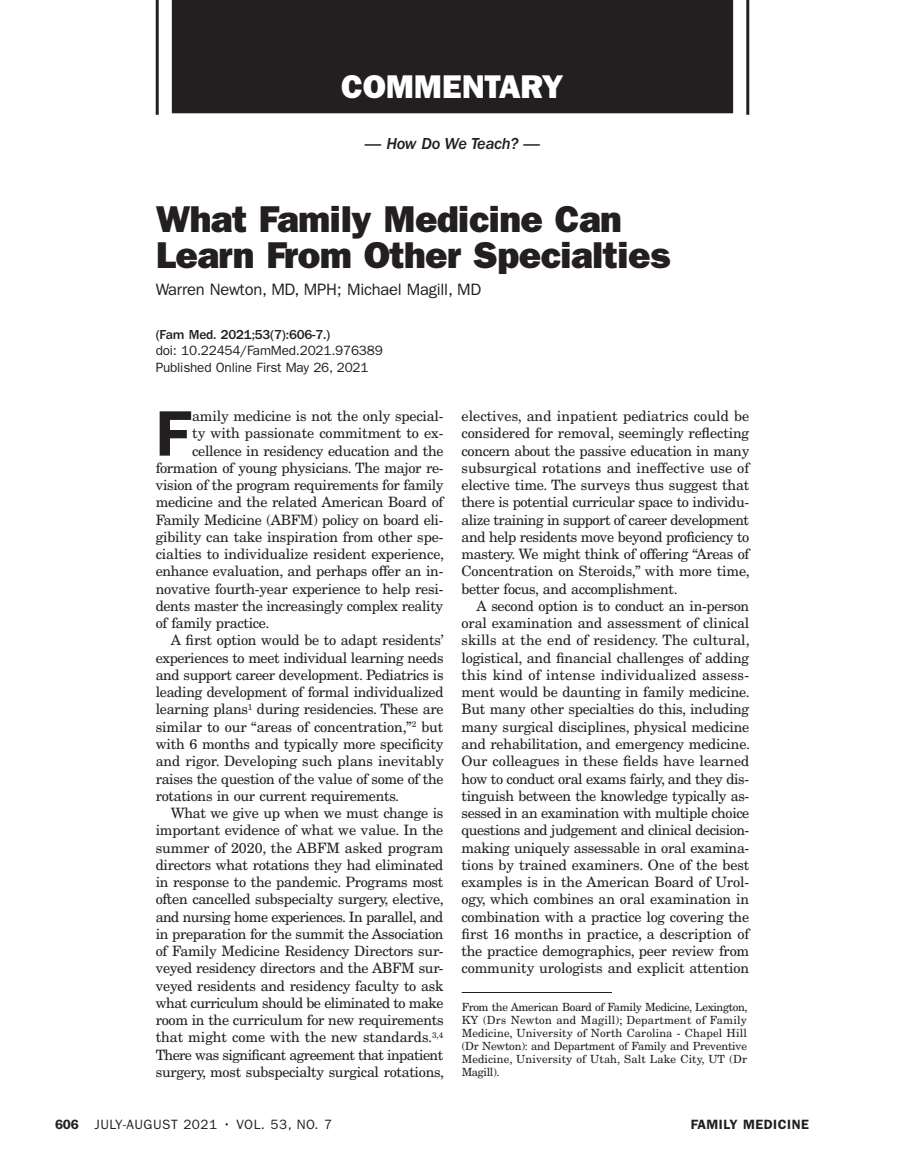
<style>
.page{position:relative;width:905px;height:1175px;background:#fff}
.page>*{position:absolute;margin:0;border:0;box-sizing:border-box;transform-origin:0 0}
.Body_Text_with_Dro{font:600 64.5px "ITC Franklin Gothic Std";color:#231f20}
.Headline_Major{font:37.5px/36px "ITC Franklin Gothic Std Hvy";letter-spacing:-.015em;color:#231f20}
.t1{font:33px "ITC Franklin Gothic Std Hvy";letter-spacing:-.005em;color:#fff}
.Author{font:16.5px "ITC Franklin Gothic Std";letter-spacing:-.015em;color:#231f20}
.t2{font:16.5px "ITC Franklin Gothic Std Med It";letter-spacing:-.015em;color:#231f20}
.Body_Text{font:14.25px/17.2px "New Century Schlbk LT Std";letter-spacing:-.02em;color:#231f20;text-align:justify}
.Body_Text_with_Dro-2{font:14.25px "New Century Schlbk LT Std";letter-spacing:-.02em;color:#231f20}
.Abstract_DOI_Cite{font:13.5px "ITC Franklin Gothic Std";letter-spacing:-.015em;color:#231f20}
.Abstract_DOI_Cite-2{font:13.5px "ITC Franklin Gothic Std";letter-spacing:.035em;color:#231f20}
.Abstract_Text_Cite{font:500 13.5px "ITC Franklin Gothic Std";letter-spacing:-.015em;color:#231f20}
.t3{font:600 13.5px "ITC Franklin Gothic Std";letter-spacing:.035em;color:#231f20}
.From_the{font:11.25px/12.9px "New Century Schlbk LT Std";letter-spacing:.005em;color:#231f20;text-align:justify}
.s1{font-weight:600}
</style>
<div class="page">
<div style="left:172px;top:0;width:561px;height:113px;background:#231f20"></div>
<hr style="left:746px;top:0;width:3px;height:115px;background:#231f20">
<hr style="left:156px;top:0;width:3px;height:115px;background:#231f20">
<hr style="left:461px;top:992px;width:151px;height:1px;background:#231f20">
<h3 class="t1" style="left:341px;top:67px;width:224px">COMMENTARY</h3>
<p class="t2" style="left:365px;top:134px;width:177px">— How Do We Teach? —</p>
<p class="Headline_Major" style="left:156px;top:201px;width:516px">What Family Medicine Can<br>Learn From Other Specialties</p>
<p class="Author" style="left:156px;top:280px;width:327px">Warren Newton, MD, MPH; Michael Magill, MD</p>
<p class="Abstract_Text_Cite" style="left:156px;top:326px;width:176px">(Fam Med. 2021;53(7):606-7.)</p>
<p class="Abstract_DOI_Cite" style="left:156px;top:343px;width:229px">doi: 10.22454/FamMed.2021.976389</p>
<p class="Abstract_DOI_Cite" style="left:156px;top:359px;width:214px">Published Online First May 26, 2021</p>
<p class="Body_Text_with_Dro" style="left:156px;top:395px;width:36px">F</p>
<p class="Body_Text_with_Dro-2" style="left:192px;top:407px;width:253px">amily medicine is not the only special-</p>
<p class="Body_Text_with_Dro-2" style="left:192px;top:424px;width:253px">ty with passionate commitment to ex-</p>
<p class="Body_Text_with_Dro-2" style="left:192px;top:442px;width:253px">cellence in residency education and the</p>
<p class="Body_Text_with_Dro-2" style="left:156px;top:459px;width:289px">formation of young physicians. The major re-</p>
<p class="Body_Text_with_Dro-2" style="left:156px;top:476px;width:289px">vision of the program requirements for family</p>
<p class="Body_Text_with_Dro-2" style="left:156px;top:493px;width:289px">medicine and the related American Board of</p>
<p class="Body_Text_with_Dro-2" style="left:156px;top:511px;width:289px">Family Medicine (ABFM) policy on board eli-</p>
<p class="Body_Text_with_Dro-2" style="left:156px;top:528px;width:289px">gibility can take inspiration from other spe-</p>
<p class="Body_Text_with_Dro-2" style="left:156px;top:545px;width:290px">cialties to individualize resident experience,</p>
<p class="Body_Text_with_Dro-2" style="left:156px;top:562px;width:289px">enhance evaluation, and perhaps offer an in-</p>
<p class="Body_Text_with_Dro-2" style="left:156px;top:580px;width:289px">novative fourth-year experience to help resi-</p>
<p class="Body_Text_with_Dro-2" style="left:156px;top:597px;width:289px">dents master the increasingly complex reality</p>
<p class="Body_Text_with_Dro-2" style="left:156px;top:614px;width:115px">of family practice.</p>
<p class="Body_Text" style="left:156px;top:631px;width:289px;text-indent:15px">A first option would be to adapt residents’ experiences to meet individual learning needs and support career development. Pediatrics is leading development of formal individualized learning plans<sup>1</sup> during residencies. These are similar to our “areas of concentration,”<sup>2</sup> but with 6 months and typically more specificity and rigor. Developing such plans inevitably raises the question of the value of some of the rotations in our current requirements.</p>
<p class="Body_Text" style="left:156px;top:804px;width:290px;text-indent:15px">What we give up when we must change is important evidence of what we value. In the summer of 2020, the ABFM asked program directors what rotations they had eliminated in response to the pandemic. Programs most often cancelled subspecialty surgery, elective, and nursing home experiences. In parallel, and in preparation for the summit the Association of Family Medicine Residency Directors sur&shy;veyed residency directors and the ABFM sur&shy;veyed residents and residency faculty to ask what curriculum should be eliminated to make room in the curriculum for new requirements that might come with the new standards.<sup>3,4<br></sup>There was significant agreement that inpatient surgery, most subspecialty surgical rotations,</p>
<p class="Body_Text" style="left:461px;top:407px;width:290px">electives, and inpatient pediatrics could be considered for removal, seemingly reflecting concern about the passive education in many subsurgical rotations and ineffective use of elective time. The surveys thus suggest that there is potential curricular space to individu&shy;alize training in support of career development and help residents move beyond proficiency to mastery. We might think of offering “Areas of Concentration on Steroids,” with more time, better focus, and accomplishment.</p>
<p class="Body_Text" style="left:461px;top:597px;width:290px;text-indent:15px">A second option is to conduct an in-person oral examination and assessment of clinical skills at the end of residency. The cultural, logistical, and financial challenges of adding this kind of intense individualized assess&shy;ment would be daunting in family medicine.<br>But many other specialties do this, including many surgical disciplines, physical medicine and rehabilitation, and emergency medicine.<br>Our colleagues in these fields have learned how to conduct oral exams fairly, and they dis&shy;tinguish between the knowledge typically as&shy;sessed in an examination with multiple choice questions and judgement and clinical decision&shy;making uniquely assessable in oral examina&shy;tions by trained examiners. One of the best examples is in the American Board of Urol&shy;ogy, which combines an oral examination in combination with a practice log covering the first 16 months in practice, a description of the practice demographics, peer review from community urologists and explicit attention</p>
<p class="From_the" style="left:461px;top:1000px;width:287px">From the American Board of Family Medicine, Lexington, KY (Drs Newton and Magill); Department of Family Medicine, University of North Carolina - Chapel Hill (Dr Newton): and Department of Family and Preventive Medicine, University of Utah, Salt Lake City, UT (Dr Magill).</p>
<p class="Abstract_DOI_Cite-2" style="left:55px;top:1116px;width:278px"><span class="s1">606</span> JULY-AUGUST 2021 • VOL. 53, NO. 7</p>
<p class="t3" style="left:690px;top:1116px;width:120px">FAMILY MEDICINE</p>
</div>
